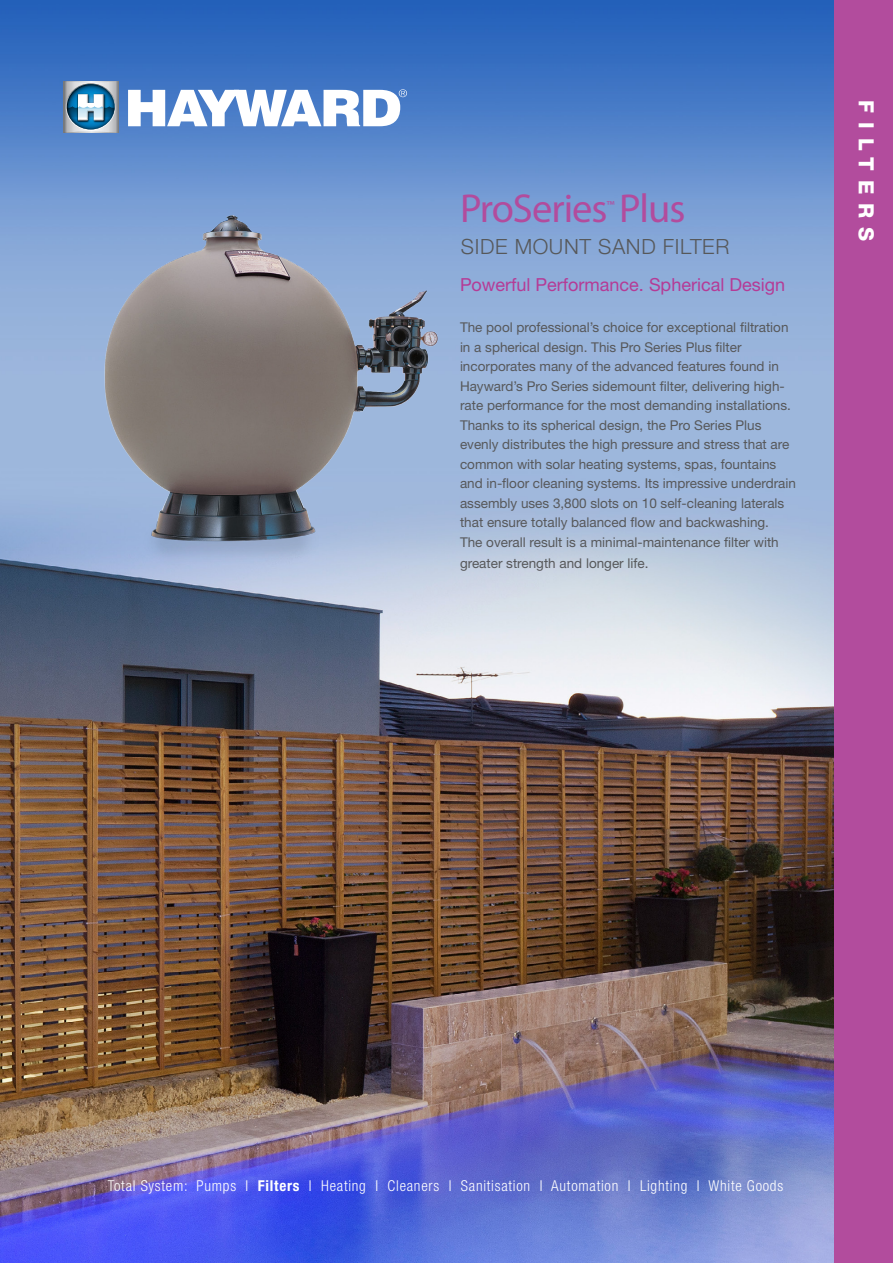
<style>
.page{position:relative;width:893px;height:1263px;background:#fff}
.page>*{position:absolute;margin:0;border:0;box-sizing:border-box;transform-origin:0 0}
.t1{font:40.5px "Myriad Pro";letter-spacing:-.025em;color:#b24c9d}
.t2{font:300 21px "Helvetica Neue LT Std";letter-spacing:.03em;color:#57585a}
.t3{font:800 21px "Helvetica Neue LT Std";letter-spacing:.425em;color:#fff}
.t4{font:18px "Helvetica Neue LT Std";color:#b53b96}
.t5{font:300 condensed 15px "Helvetica Neue LT Std";letter-spacing:.05em;color:#fff}
.t6{font:13.5px/19.5px "Helvetica Neue LT Std";color:#57585a}
.t7{font:13.05px "Myriad Pro";color:#b24c9d}
.s1{font-weight:700}
</style>
<div class="page">
<img style="left:0;top:0;width:834px;height:1263px">
<img style="left:820px;top:24px;width:14px;height:1239px">
<img style="left:0;top:61px;width:542px;height:697px">
<div style="left:834px;top:0;width:59px;height:1263px;background:#b24c9d"></div>
<p class="t1" style="left:460px;top:184px;width:227px">ProSeries Plus</p>
<p class="t7" style="left:607px;top:198px;width:10px">™</p>
<p class="t2" style="left:461px;top:233px;width:270px">SIDE MOUNT SAND FILTER</p>
<p class="t4" style="left:460px;top:274px;width:326px">Powerful Performance. Spherical Design</p>
<p class="t6" style="left:460px;top:318px;width:332px">The pool professional’s choice for exceptional filtration in a spherical design. This Pro Series Plus filter incorporates many of the advanced features found in Hayward’s Pro Series sidemount filter, delivering high&shy;rate performance for the most demanding installations.</p>
<p class="t6" style="left:460px;top:415px;width:338px">Thanks to its spherical design, the Pro Series Plus evenly distributes the high pressure and stress that are common with solar heating systems, spas, fountains and in-floor cleaning systems. Its impressive underdrain assembly uses 3,800 slots on 10 self-cleaning laterals that ensure totally balanced flow and backwashing.<br>The overall result is a minimal-maintenance filter with</p>
<p class="t6" style="left:460px;top:553px;width:190px">greater strength and longer life.</p>
<p class="t3" style="left:879px;top:100px;width:142px;rotate:90deg">FILTERS</p>
<p class="t5" style="left:108px;top:1177px;width:677px">Total System: Pumps I <span class="s1">Filters</span> I Heating I Cleaners I Sanitisation I Automation I Lighting I White Goods</p>
</div>
